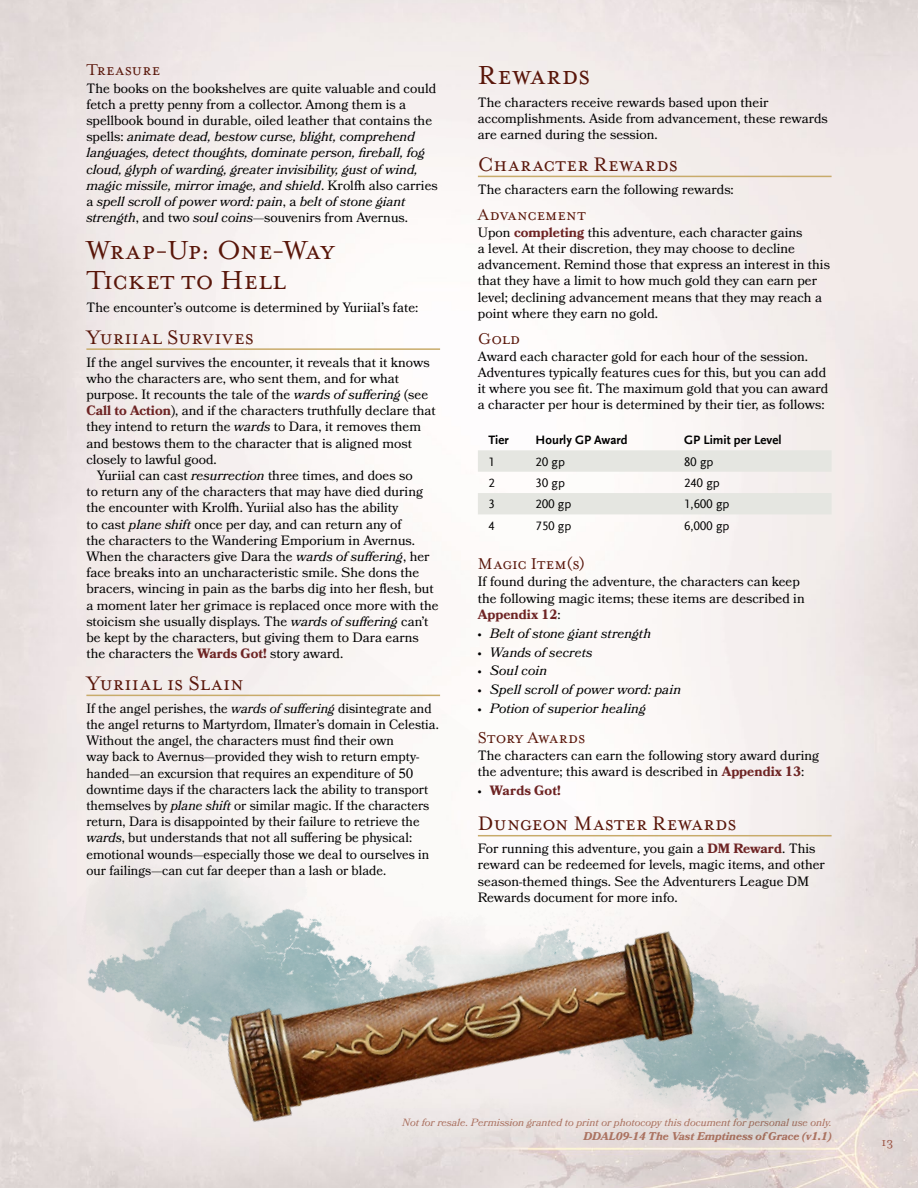
<style>
.page{position:relative;width:918px;height:1188px;background:#fff}
.page>*{position:absolute;margin:0;border:0;box-sizing:border-box;transform-origin:0 0}
.t1{font:30px/30px "Mrs Eaves OT";letter-spacing:.01em;color:#59160a}
.t2{font:22.5px "Mrs Eaves OT";letter-spacing:.015em;color:#59160a}
.t3{font:18px "Mrs Eaves OT";letter-spacing:.005em;color:#59160a}
.t4{font:13.5px/16.2px "Bookmania";color:#000}
.t5{font:italic 13.5px/16.2px "Bookmania";color:#000}
.t6{font:700 13.5px "Bookmania";letter-spacing:.01em;color:#6e2424}
.t7{font:13.5px "Mrs Eaves OT";color:#995341}
.t8{font:12.75px "Scala Sans Offc";color:#000}
.t9{font:700 12.75px "Scala Sans Offc";color:#000}
.t10{font:italic 700 11.25px "Bookmania";color:#ad7462}
.t11{font:italic 10.5px "Bookmania";color:#ad7462}
.s1{font-style:normal}
.s2{font-style:italic}
.s3{font-weight:700;color:#6e2424}
.s4{font-weight:400;color:#000}
</style>
<div class="page">
<img style="left:35px;top:604px;width:863px;height:584px">
<img style="left:200px;top:838px;width:518px;height:350px">
<hr style="left:86px;top:348px;width:354px;height:2px;background:#c8ab6b">
<hr style="left:86px;top:695px;width:354px;height:1px;background:#c8ab6b">
<hr style="left:478px;top:176px;width:354px;height:1px;background:#c8ab6b">
<hr style="left:478px;top:835px;width:354px;height:1px;background:#c8ab6b">
<svg style="left:478px;top:450px;width:354px;height:64px"></svg>
<h3 class="t3" style="left:86px;top:60px;width:75px">Treasure</h3>
<p class="t5" style="left:86px;top:80px;width:353px"><span class="s1">The books on the bookshelves are quite valuable and could fetch a pretty penny from a collector. Among them is a spellbook bound in durable, oiled leather that contains the spells:</span> animate dead, bestow curse, blight, comprehend languages, detect thoughts, dominate person, fireball, fog cloud, glyph of warding, greater invisibility, gust of wind, magic missile, mirror image, and shield<span class="s1">. Krolfh also carries a</span> spell scroll of power word: pain<span class="s1">, a</span> belt of stone giant strength<span class="s1">, and two</span> soul coins<span class="s1">—souvenirs from Avernus.</span></p>
<h1 class="t1" style="left:86px;top:235px;width:250px">Wrap-Up: One-Way<br>Ticket to Hell</h1>
<p class="t4" style="left:86px;top:299px;width:334px">The encounter’s outcome is determined by Yuriial’s fate:</p>
<h2 class="t2" style="left:86px;top:324px;width:169px">Yuriial Survives</h2>
<p class="t4" style="left:86px;top:354px;width:345px">If the angel survives the encounter, it reveals that it knows</p>
<p class="t4" style="left:86px;top:370px;width:314px">who the characters are, who sent them, and for what</p>
<p class="t4" style="left:86px;top:386px;width:343px">purpose. It recounts the tale of the <span class="s2">wards of suffering</span> (see</p>
<p class="t4" style="left:86px;top:402px;width:351px"><span class="s3">Call to Action</span>), and if the characters truthfully declare that</p>
<p class="t4" style="left:86px;top:419px;width:336px">they intend to return the <span class="s2">wards</span> to Dara, it removes them</p>
<p class="t4" style="left:86px;top:435px;width:327px">and bestows them to the character that is aligned most</p>
<p class="t4" style="left:86px;top:451px;width:132px">closely to lawful good.</p>
<p class="t4" style="left:97px;top:467px;width:317px">Yuriial can cast <span class="s2">resurrection</span> three times, and does so</p>
<p class="t4" style="left:86px;top:483px;width:338px">to return any of the characters that may have died during</p>
<p class="t4" style="left:86px;top:500px;width:314px">the encounter with Krolfh. Yuriial also has the ability</p>
<p class="t4" style="left:86px;top:516px;width:317px">to cast <span class="s2">plane shift</span> once per day, and can return any of</p>
<p class="t4" style="left:86px;top:532px;width:330px">the characters to the Wandering Emporium in Avernus.</p>
<p class="t4" style="left:86px;top:548px;width:345px">When the characters give Dara the <span class="s2">wards of suffering</span>, her</p>
<p class="t4" style="left:86px;top:564px;width:335px">face breaks into an uncharacteristic smile. She dons the</p>
<p class="t4" style="left:86px;top:581px;width:349px">bracers, wincing in pain as the barbs dig into her flesh, but</p>
<p class="t4" style="left:86px;top:597px;width:354px">a moment later her grimace is replaced once more with the</p>
<p class="t4" style="left:86px;top:613px;width:344px">stoicism she usually displays. The <span class="s2">wards of suffering</span> can’t</p>
<p class="t4" style="left:86px;top:629px;width:334px">be kept by the characters, but giving them to Dara earns</p>
<p class="t4" style="left:86px;top:645px;width:258px">the characters the <span class="s3">Wards Got!</span> story award.</p>
<h2 class="t2" style="left:86px;top:670px;width:159px">Yuriial is Slain</h2>
<p class="t4" style="left:86px;top:700px;width:354px">If the angel perishes, the <span class="s2">wards of suffering</span> disintegrate and the angel returns to Martyrdom, Ilmater’s domain in Celestia.<br>Without the angel, the characters must find their own<br>way back to Avernus—provided they wish to return empty&shy;handed—an excursion that requires an expenditure of 50 downtime days if the characters lack the ability to transport themselves by <span class="s2">plane shift</span> or similar magic. If the characters return, Dara is disappointed by their failure to retrieve the <span class="s2">wards</span>, but understands that not all suffering be physical: emotional wounds—especially those we deal to ourselves in our failings—can cut far deeper than a lash or blade.</p>
<h1 class="t1" style="left:478px;top:60px;width:114px">Rewards</h1>
<p class="t4" style="left:478px;top:94px;width:351px">The characters receive rewards based upon their accomplishments. Aside from advancement, these rewards are earned during the session.</p>
<h2 class="t2" style="left:478px;top:151px;width:202px">Character Rewards</h2>
<p class="t4" style="left:478px;top:181px;width:257px">The characters earn the following rewards:</p>
<h3 class="t3" style="left:478px;top:204px;width:109px">Advancement</h3>
<p class="t4" style="left:478px;top:224px;width:354px">Upon <span class="s3">completing</span> this adventure, each character gains<br>a level. At their discretion, they may choose to decline advancement. Remind those that express an interest in this that they have a limit to how much gold they can earn per level; declining advancement means that they may reach a point where they earn no gold.</p>
<h3 class="t3" style="left:478px;top:328px;width:44px">Gold</h3>
<p class="t4" style="left:478px;top:348px;width:352px">Award each character gold for each hour of the session.<br>Adventures typically features cues for this, but you can add it where you see fit. The maximum gold that you can award a character per hour is determined by their tier, as follows:</p>
<p class="t9" style="left:488px;top:433px;width:22px">Tier</p>
<p class="t9" style="left:536px;top:433px;width:93px">Hourly GP Award</p>
<p class="t9" style="left:684px;top:433px;width:99px">GP Limit per Level</p>
<p class="t8" style="left:488px;top:455px;width:8px">1</p>
<p class="t8" style="left:536px;top:455px;width:31px">20 gp</p>
<p class="t8" style="left:684px;top:455px;width:31px">80 gp</p>
<p class="t8" style="left:488px;top:476px;width:8px">2</p>
<p class="t8" style="left:536px;top:476px;width:31px">30 gp</p>
<p class="t8" style="left:684px;top:476px;width:37px">240 gp</p>
<p class="t8" style="left:488px;top:497px;width:8px">3</p>
<p class="t8" style="left:536px;top:497px;width:37px">200 gp</p>
<p class="t8" style="left:684px;top:497px;width:47px">1,600 gp</p>
<p class="t8" style="left:488px;top:519px;width:8px">4</p>
<p class="t8" style="left:536px;top:519px;width:37px">750 gp</p>
<p class="t8" style="left:684px;top:519px;width:47px">6,000 gp</p>
<h3 class="t3" style="left:478px;top:553px;width:109px">Magic Item(s)</h3>
<p class="t4" style="left:478px;top:574px;width:328px">If found during the adventure, the characters can keep the following magic items; these items are described in<br><span class="s3">Appendix 12</span>:</p>
<p class="t5" style="left:478px;top:625px;width:175px"><span class="s1">•</span> Belt of stone giant strength</p>
<p class="t5" style="left:478px;top:644px;width:116px"><span class="s1">•</span> Wands of secrets</p>
<p class="t5" style="left:478px;top:663px;width:71px"><span class="s1">•</span> Soul coin</p>
<p class="t5" style="left:478px;top:682px;width:205px"><span class="s1">•</span> Spell scroll of power word: pain</p>
<p class="t5" style="left:478px;top:701px;width:169px"><span class="s1">•</span> Potion of superior healing</p>
<h3 class="t3" style="left:478px;top:727px;width:109px">Story Awards</h3>
<p class="t4" style="left:478px;top:747px;width:343px">The characters can earn the following story award during the adventure; this award is described in <span class="s3">Appendix 13</span>:</p>
<p class="t6" style="left:478px;top:782px;width:84px"><span class="s4">•</span> Wards Got!</p>
<h2 class="t2" style="left:478px;top:811px;width:260px">Dungeon Master Rewards</h2>
<p class="t4" style="left:478px;top:840px;width:349px">For running this adventure, you gain a <span class="s3">DM Reward</span>. This reward can be redeemed for levels, magic items, and other season-themed things. See the Adventurers League DM Rewards document for more info.</p>
<p class="t11" style="left:402px;top:1117px;width:431px">Not for resale. Permission granted to print or photocopy this document for personal use only.</p>
<p class="t10" style="left:583px;top:1129px;width:250px">DDAL09-14 The Vast Emptiness of Grace (v1.1)</p>
<p class="t7" style="left:882px;top:1134px;width:13px">13</p>
</div>
